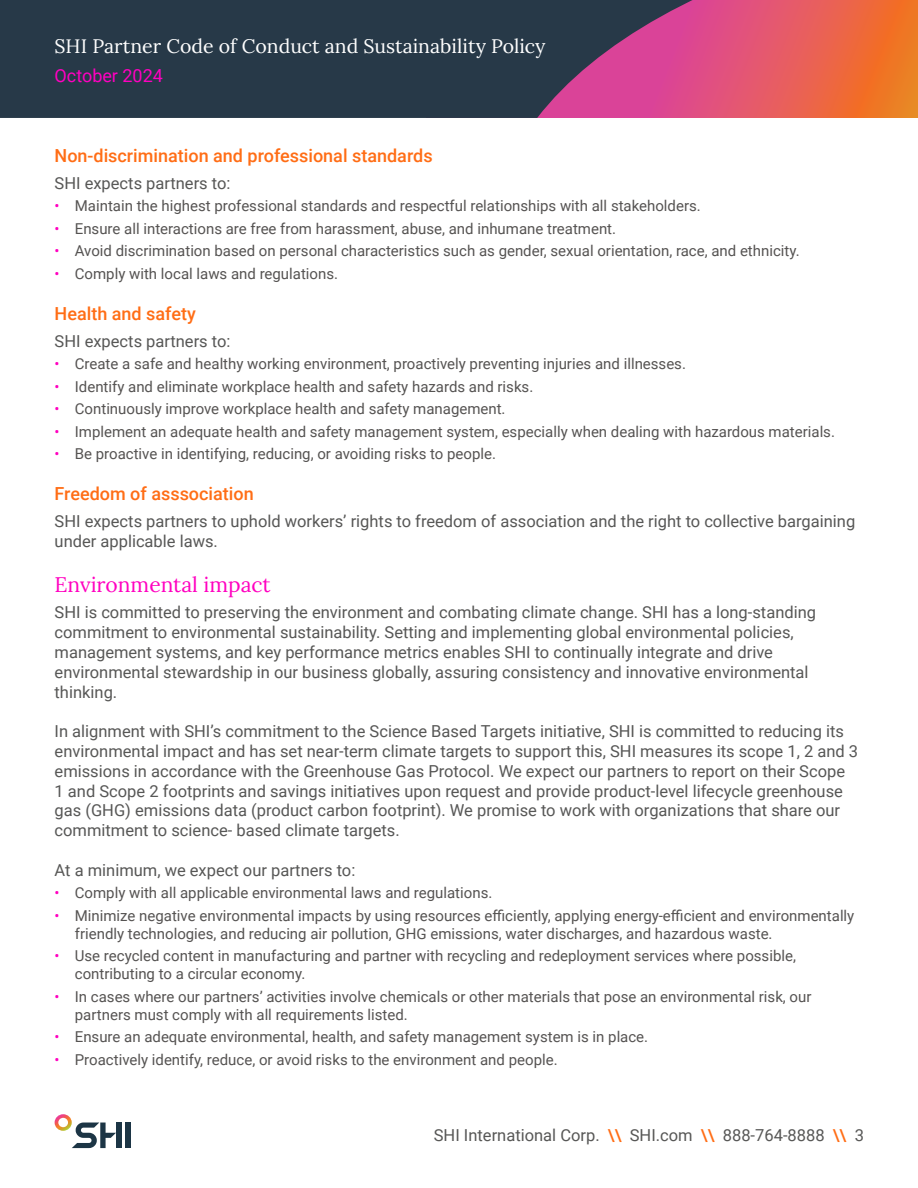
<style>
.page{position:relative;width:918px;height:1188px;background:#fff}
.page>*{position:absolute;margin:0;border:0;box-sizing:border-box;transform-origin:0 0}
.t1{font:21px "Lora";color:#ff00c0}
.t2{font:19.5px "Lora";color:#fff}
.t3{font:500 18px "Roboto";color:#ff6d15}
.t4{font:18px "Roboto";color:#ff00c0}
.t5{font:16.5px/19.8px "Roboto";color:#575756}
.t6{font:15px/18px "Roboto";color:#555352}
.s1{color:#ff00c0}
.s2{font-weight:500;color:#ff6d15}
</style>
<div class="page">
<svg style="left:845px;top:0;width:73px;height:118px;background:#ee722a"></svg>
<svg style="left:0;top:0;width:845px;height:118px;background:#5c3f56"></svg>
<div style="left:125px;top:1123px;width:5px;height:25px;background:#1c3545"></div>
<svg style="left:55px;top:1114px;width:61px;height:34px"></svg>
<div style="left:116px;top:1123px;width:5px;height:25px;background:#1c3545"></div>
<h2 class="t2" style="left:55px;top:32px;width:492px">SHI Partner Code of Conduct and Sustainability Policy</h2>
<p class="t4" style="left:55px;top:63px;width:110px">October 2024</p>
<p class="t3" style="left:55px;top:143px;width:380px">Non-discrimination and professional standards</p>
<p class="t5" style="left:55px;top:172px;width:177px">SHI expects partners to:</p>
<p class="t6" style="left:55px;top:196px;width:648px"><span class="s1">•</span> Maintain the highest professional standards and respectful relationships with all stakeholders.</p>
<p class="t6" style="left:55px;top:219px;width:563px"><span class="s1">•</span> Ensure all interactions are free from harassment, abuse, and inhumane treatment.</p>
<p class="t6" style="left:55px;top:241px;width:747px"><span class="s1">•</span> Avoid discrimination based on personal characteristics such as gender, sexual orientation, race, and ethnicity.</p>
<p class="t6" style="left:55px;top:264px;width:285px"><span class="s1">•</span> Comply with local laws and regulations.</p>
<p class="t3" style="left:55px;top:301px;width:143px">Health and safety</p>
<p class="t5" style="left:55px;top:330px;width:177px">SHI expects partners to:</p>
<p class="t6" style="left:55px;top:354px;width:633px"><span class="s1">•</span> Create a safe and healthy working environment, proactively preventing injuries and illnesses.</p>
<p class="t6" style="left:55px;top:377px;width:480px"><span class="s1">•</span> Identify and eliminate workplace health and safety hazards and risks.</p>
<p class="t6" style="left:55px;top:399px;width:452px"><span class="s1">•</span> Continuously improve workplace health and safety management.</p>
<p class="t6" style="left:55px;top:422px;width:782px"><span class="s1">•</span> Implement an adequate health and safety management system, especially when dealing with hazardous materials.</p>
<p class="t6" style="left:55px;top:444px;width:443px"><span class="s1">•</span> Be proactive in identifying, reducing, or avoiding risks to people.</p>
<p class="t3" style="left:55px;top:481px;width:201px">Freedom of asssociation</p>
<p class="t5" style="left:55px;top:511px;width:802px">SHI expects partners to uphold workers’ rights to freedom of association and the right to collective bargaining under applicable laws.</p>
<h1 class="t1" style="left:55px;top:568px;width:218px">Environmental impact</h1>
<p class="t5" style="left:55px;top:602px;width:763px">SHI is committed to preserving the environment and combating climate change. SHI has a long-standing commitment to environmental sustainability. Setting and implementing global environmental policies, management systems, and key performance metrics enables SHI to continually integrate and drive environmental stewardship in our business globally, assuring consistency and innovative environmental thinking.</p>
<p class="t5" style="left:55px;top:721px;width:805px">In alignment with SHI’s commitment to the Science Based Targets initiative, SHI is committed to reducing its environmental impact and has set near-term climate targets to support this, SHI measures its scope 1, 2 and 3 emissions in accordance with the Greenhouse Gas Protocol. We expect our partners to report on their Scope 1 and Scope 2 footprints and savings initiatives upon request and provide product-level lifecycle greenhouse gas (GHG) emissions data (product carbon footprint). We promise to work with organizations that share our commitment to science- based climate targets.</p>
<p class="t5" style="left:55px;top:859px;width:302px">At a minimum, we expect our partners to:</p>
<p class="t6" style="left:55px;top:883px;width:439px"><span class="s1">•</span> Comply with all applicable environmental laws and regulations.</p>
<p class="t6" style="left:75px;top:906px;width:781px;text-indent:-20px"><span class="s1">•</span> Minimize negative environmental impacts by using resources efficiently, applying energy-efficient and environmentally friendly technologies, and reducing air pollution, GHG emissions, water discharges, and hazardous waste.</p>
<p class="t6" style="left:75px;top:946px;width:723px;text-indent:-20px"><span class="s1">•</span> Use recycled content in manufacturing and partner with recycling and redeployment services where possible, contributing to a circular economy.</p>
<p class="t6" style="left:75px;top:987px;width:738px;text-indent:-20px"><span class="s1">•</span> In cases where our partners’ activities involve chemicals or other materials that pose an environmental risk, our partners must comply with all requirements listed.</p>
<p class="t6" style="left:55px;top:1027px;width:595px"><span class="s1">•</span> Ensure an adequate environmental, health, and safety management system is in place.</p>
<p class="t6" style="left:55px;top:1050px;width:505px"><span class="s1">•</span> Proactively identify, reduce, or avoid risks to the environment and people.</p>
<p class="t5" style="left:434px;top:1124px;width:432px">SHI International Corp. <span class="s2">\\</span> SHI.com <span class="s2">\\</span> 888-764-8888 <span class="s2">\\</span> 3</p>
</div>
